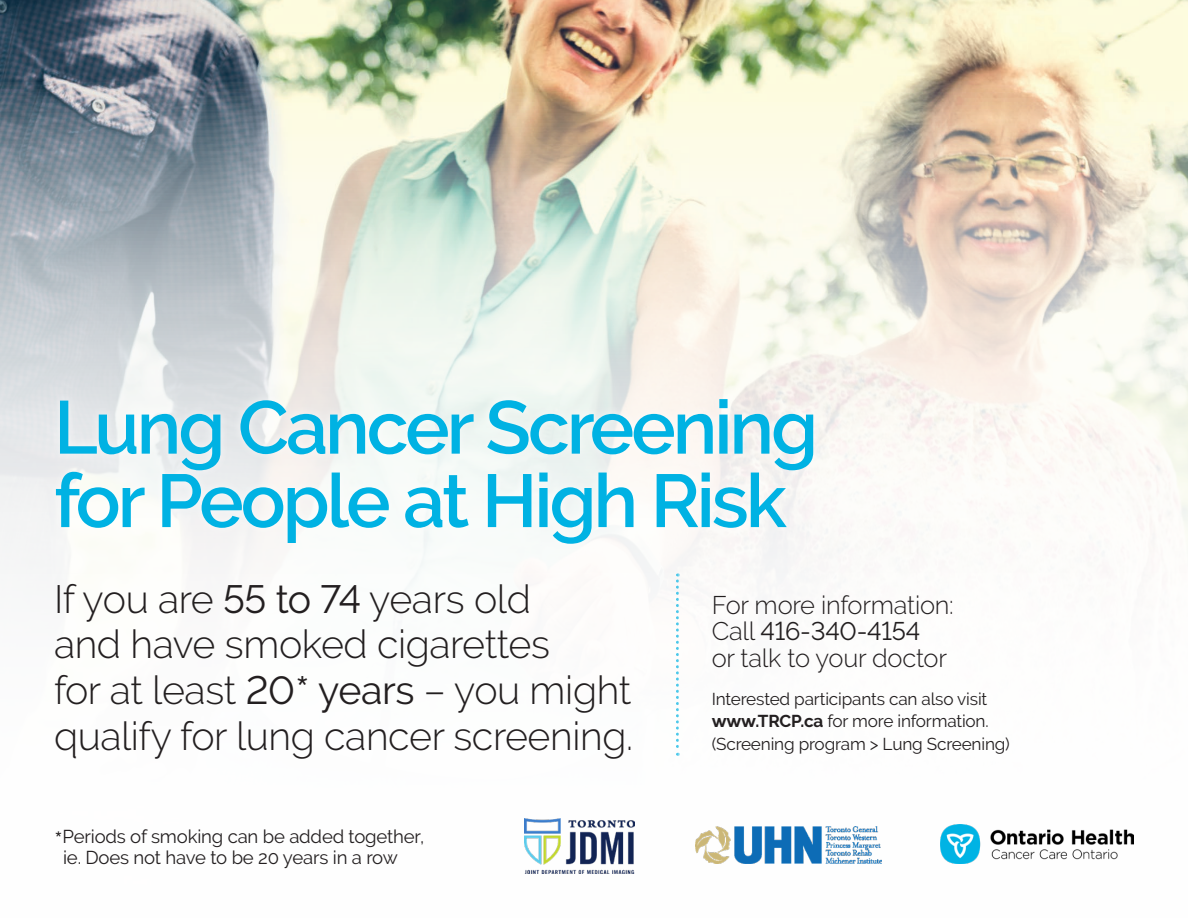
<style>
.page{position:relative;width:1188px;height:918px;background:#fff}
.page>*{position:absolute;margin:0;border:0;box-sizing:border-box;transform-origin:0 0}
.t1{font:600 74.7px/73.5px "Raleway";letter-spacing:-.04em;color:#00b2e3}
.Body{font:300 39.3px/45.6px "Raleway";letter-spacing:-.01em;color:#231f20}
.Body-2{font:300 25.5px/26.8px "Raleway";letter-spacing:-.01em;color:#231f20}
.Body-3{font:18.6px/21px "Raleway";letter-spacing:-.01em;color:#231f20}
.Body-4{font:17.1px/22.2px "Raleway";letter-spacing:-.01em;color:#231f20}
.s1{font-weight:400}
.s2{font-weight:400;font-size:47.7px}
.s3{font-weight:700}
.s4{font-size:27.6px}
</style>
<div class="page">
<img style="left:0;top:0;width:1188px;height:874px">
<img style="left:525px;top:819px;width:110px;height:54px">
<img style="left:696px;top:827px;width:185px;height:37px">
<img style="left:941px;top:824px;width:193px;height:40px">
<div style="left:47px;top:390px;width:776px;height:163px;background:#fff;opacity:.66"></div>
<svg style="left:676px;top:573px;width:3px;height:183px"></svg>
<p class="t1" style="left:54px;top:391px;width:766px">Lung Cancer Screening for People at High Risk</p>
<p class="Body" style="left:54px;top:576px;width:581px">If you are <span class="s1">55 to 74</span> years old<br>and have smoked cigarettes<br>for at least <span class="s1">20</span><span class="s2">*</span> <span class="s1">years</span> – you might qualify for lung cancer screening.</p>
<p class="Body-2" style="left:712px;top:591px;width:244px">For more information:<br>Call <span class="s1">416-340-4154<br></span>or talk to your doctor</p>
<p class="Body-4" style="left:712px;top:688px;width:300px">Interested participants can also visit <span class="s3">www.TRCP.ca</span> for more information. (Screening program &gt; Lung Screening)</p>
<p class="Body-3" style="left:63px;top:826px;width:363px;text-indent:-9px"><span class="s4">*</span>Periods of smoking can be added together, ie. Does not have to be 20 years in a row</p>
</div>
